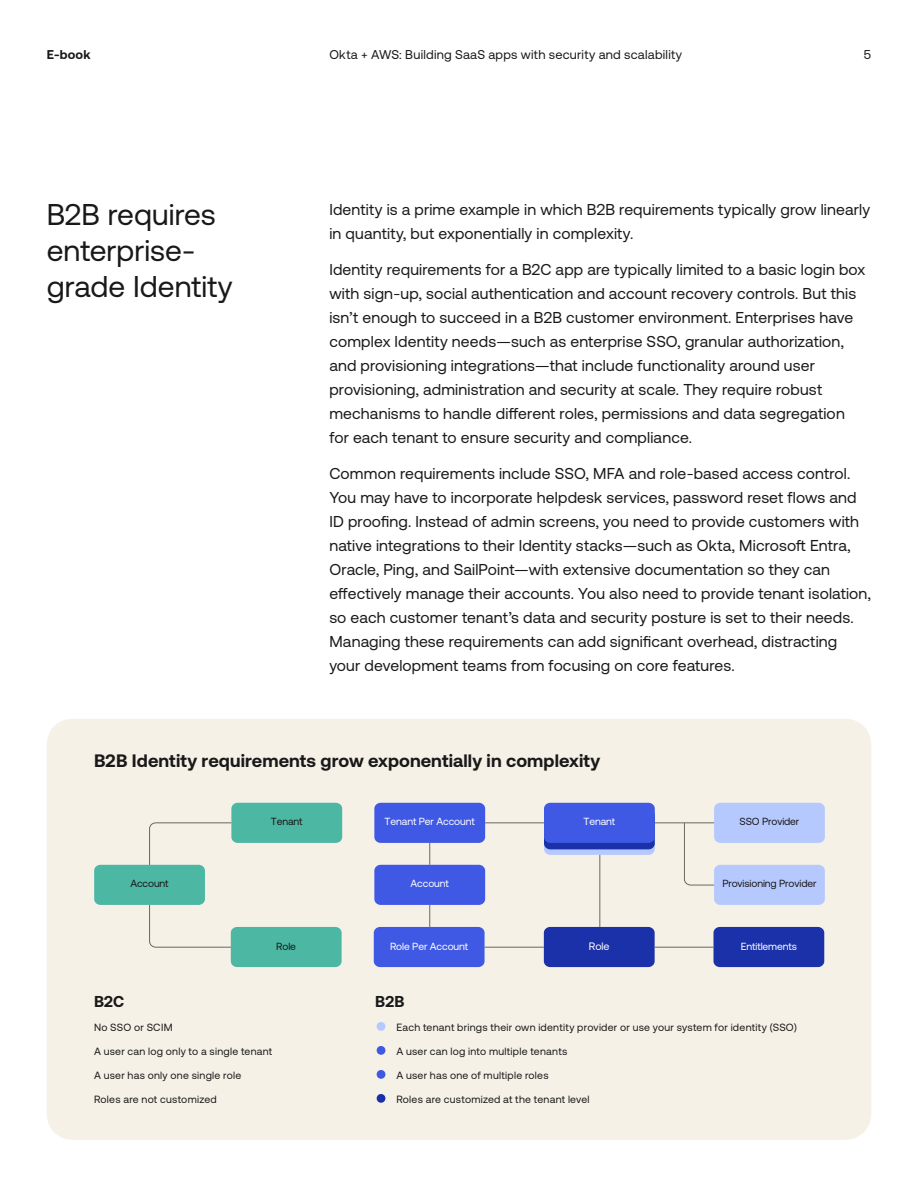
<style>
.page{position:relative;width:918px;height:1188px;background:#fff}
.page>*{position:absolute;margin:0;border:0;box-sizing:border-box;transform-origin:0 0}
.t1{font:30px/36px "Aeonik";color:#191919}
.t2{font:700 18px "Aeonik";letter-spacing:.005em;color:#191919}
.t3{font:15.75px/24px "Aeonik";letter-spacing:.01em;color:#191919}
.t4{font:700 15.75px "Aeonik";letter-spacing:.01em;color:#191919}
.t5{font:12.75px "Aeonik";letter-spacing:.02em;color:#191919}
.t6{font:700 12.75px "Aeonik";color:#191919}
.t7{font:10.8px "Aeonik";color:#fff}
.t8{font:10.5px "Aeonik";letter-spacing:.025em;color:#191919}
.t9{font:10.35px "Aeonik";letter-spacing:-.01em;color:#fff}
.t10{font:10.35px "Aeonik";letter-spacing:-.01em;color:#191919}
</style>
<div class="page">
<div style="left:47px;top:719px;width:824px;height:421px;background:#f6f1e7;border-radius:26px"></div>
<div style="left:231px;top:803px;width:111px;height:40px;background:#4cb7a3;border-radius:6px"></div>
<svg style="left:149px;top:822px;width:83px;height:47px"></svg>
<svg style="left:149px;top:904px;width:83px;height:44px"></svg>
<svg style="left:544px;top:815px;width:111px;height:40px"></svg>
<div style="left:544px;top:809px;width:111px;height:40px;background:#1a31a9;border-radius:6px"></div>
<svg style="left:684px;top:823px;width:31px;height:63px"></svg>
<div style="left:544px;top:803px;width:111px;height:40px;background:#3f59e4;border-radius:6px"></div>
<div style="left:374px;top:803px;width:111px;height:40px;background:#3f59e4;border-radius:6px"></div>
<div style="left:714px;top:803px;width:111px;height:40px;background:#b6c9ff;border-radius:6px"></div>
<div style="left:231px;top:927px;width:111px;height:40px;background:#4cb7a3;border-radius:6px"></div>
<div style="left:374px;top:927px;width:111px;height:40px;background:#3f59e4;border-radius:6px"></div>
<div style="left:544px;top:927px;width:111px;height:40px;background:#1a31a9;border-radius:6px"></div>
<div style="left:713px;top:927px;width:111px;height:40px;background:#1a31a9;border-radius:6px"></div>
<div style="left:94px;top:865px;width:111px;height:40px;background:#4cb7a3;border-radius:6px"></div>
<div style="left:374px;top:865px;width:111px;height:40px;background:#3f59e4;border-radius:6px"></div>
<div style="left:714px;top:865px;width:111px;height:40px;background:#b6c9ff;border-radius:6px"></div>
<svg style="left:429px;top:843px;width:1px;height:22px"></svg>
<hr style="left:485px;top:822px;width:59px;height:1px;background:#6b665f">
<hr style="left:655px;top:822px;width:59px;height:1px;background:#6b665f">
<hr style="left:485px;top:947px;width:59px;height:1px;background:#6b665f">
<hr style="left:655px;top:947px;width:58px;height:1px;background:#6b665f">
<svg style="left:429px;top:905px;width:1px;height:22px"></svg>
<hr style="left:599px;top:855px;width:1px;height:72px;background:#6b665f">
<svg style="left:377px;top:1022px;width:8px;height:9px"></svg>
<svg style="left:377px;top:1046px;width:8px;height:9px"></svg>
<svg style="left:377px;top:1070px;width:8px;height:9px"></svg>
<svg style="left:377px;top:1094px;width:8px;height:9px"></svg>
<p class="t6" style="left:47px;top:47px;width:45px">E-book</p>
<p class="t5" style="left:329px;top:48px;width:354px">Okta + AWS: Building SaaS apps with security and scalability</p>
<p class="t5" style="left:864px;top:48px;width:9px">5</p>
<h1 class="t1" style="left:47px;top:196px;width:187px">B2B requires enterprise&shy;grade Identity</h1>
<p class="t3" style="left:329px;top:197px;width:542px">Identity is a prime example in which B2B requirements typically grow linearly in quantity, but exponentially in complexity.</p>
<p class="t3" style="left:329px;top:257px;width:537px">Identity requirements for a B2C app are typically limited to a basic login box with sign-up, social authentication and account recovery controls. But this isn’t enough to succeed in a B2B customer environment. Enterprises have complex Identity needs—such as enterprise SSO, granular authorization, and provisioning integrations—that include functionality around user provisioning, administration and security at scale. They require robust mechanisms to handle different roles, permissions and data segregation for each tenant to ensure security and compliance.</p>
<p class="t3" style="left:329px;top:461px;width:543px">Common requirements include SSO, MFA and role-based access control.<br>You may have to incorporate helpdesk services, password reset flows and ID proofing. Instead of admin screens, you need to provide customers with native integrations to their Identity stacks—such as Okta, Microsoft Entra, Oracle, Ping, and SailPoint—with extensive documentation so they can effectively manage their accounts. You also need to provide tenant isolation, so each customer tenant’s data and security posture is set to their needs.<br>Managing these requirements can add significant overhead, distracting your development teams from focusing on core features.</p>
<p class="t2" style="left:94px;top:750px;width:508px">B2B Identity requirements grow exponentially in complexity</p>
<p class="t10" style="left:271px;top:816px;width:33px">Tenant</p>
<p class="t9" style="left:385px;top:816px;width:92px">Tenant Per Account</p>
<p class="t9" style="left:583px;top:816px;width:33px">Tenant</p>
<p class="t10" style="left:740px;top:816px;width:61px">SSO Provider</p>
<p class="t10" style="left:130px;top:878px;width:40px">Account</p>
<p class="t9" style="left:411px;top:878px;width:40px">Account</p>
<p class="t10" style="left:722px;top:878px;width:96px">Provisioning Provider</p>
<p class="t10" style="left:276px;top:940px;width:21px">Role</p>
<p class="t9" style="left:390px;top:940px;width:80px">Role Per Account</p>
<p class="t7" style="left:589px;top:940px;width:22px">Role</p>
<p class="t9" style="left:741px;top:940px;width:58px">Entitlements</p>
<p class="t4" style="left:94px;top:992px;width:32px">B2C</p>
<p class="t8" style="left:94px;top:1021px;width:80px">No SSO or SCIM</p>
<p class="t8" style="left:94px;top:1045px;width:180px">A user can log only to a single tenant</p>
<p class="t8" style="left:94px;top:1069px;width:149px">A user has only one single role</p>
<p class="t8" style="left:94px;top:1093px;width:124px">Roles are not customized</p>
<p class="t4" style="left:375px;top:992px;width:31px">B2B</p>
<p class="t8" style="left:396px;top:1021px;width:402px">Each tenant brings their own identity provider or use your system for identity (SSO)</p>
<p class="t8" style="left:396px;top:1045px;width:172px">A user can log into multiple tenants</p>
<p class="t8" style="left:396px;top:1069px;width:154px">A user has one of multiple roles</p>
<p class="t8" style="left:396px;top:1093px;width:195px">Roles are customized at the tenant level</p>
</div>
